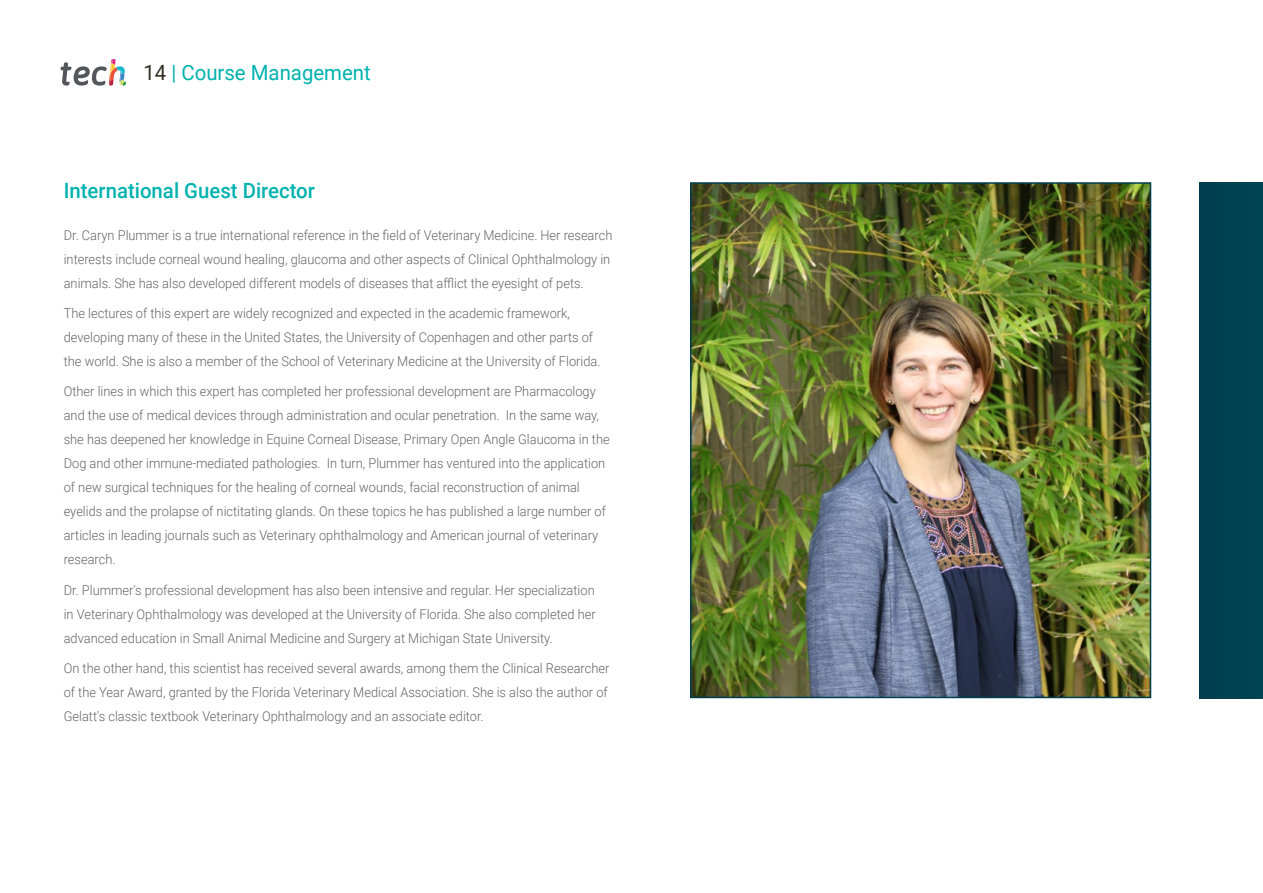
<style>
.page{position:relative;width:1263px;height:893px;background:#fff}
.page>*{position:absolute;margin:0;border:0;box-sizing:border-box;transform-origin:0 0}
.t1{font:500 21px "Roboto";color:#00b2af}
.t2{font:21px "Roboto";color:#00b2af}
.t3{font:300 13.5px/24px "Roboto";color:#656565;scale:.95 1}
.s1{color:#312e20}
</style>
<div class="page">
<img style="left:693px;top:185px;width:455px;height:510px">
<div style="left:690px;top:182px;width:461px;height:516px;border:2px solid #003d4d"></div>
<div style="left:1199px;top:182px;width:64px;height:516px;background:#00404f"></div>
<svg style="left:61px;top:59px;width:65px;height:27px"></svg>
<h1 class="t2" style="left:144px;top:57px;width:229px"><span class="s1">14</span> | Course Management</h1>
<h1 class="t1" style="left:64px;top:176px;width:253px">International Guest Director</h1>
<p class="t3" style="left:64px;top:222px;width:579px">Dr. Caryn Plummer is a true international reference in the field of Veterinary Medicine. Her research interests include corneal wound healing, glaucoma and other aspects of Clinical Ophthalmology in animals. She has also developed different models of diseases that afflict the eyesight of pets.</p>
<p class="t3" style="left:64px;top:301px;width:566px">The lectures of this expert are widely recognized and expected in the academic framework, developing many of these in the United States, the University of Copenhagen and other parts of the world. She is also a member of the School of Veterinary Medicine at the University of Florida.</p>
<p class="t3" style="left:64px;top:379px;width:576px">Other lines in which this expert has completed her professional development are Pharmacology and the use of medical devices through administration and ocular penetration. In the same way, she has deepened her knowledge in Equine Corneal Disease, Primary Open Angle Glaucoma in the Dog and other immune-mediated pathologies. In turn, Plummer has ventured into the application of new surgical techniques for the healing of corneal wounds, facial reconstruction of animal eyelids and the prolapse of nictitating glands. On these topics he has published a large number of articles in leading journals such as Veterinary ophthalmology and American journal of veterinary research.</p>
<p class="t3" style="left:64px;top:577px;width:561px;text-align:justify">Dr. Plummer's professional development has also been intensive and regular. Her specialization in Veterinary Ophthalmology was developed at the University of Florida. She also completed her advanced education in Small Animal Medicine and Surgery at Michigan State University.</p>
<p class="t3" style="left:64px;top:656px;width:576px;text-align:justify">On the other hand, this scientist has received several awards, among them the Clinical Researcher of the Year Award, granted by the Florida Veterinary Medical Association. She is also the author of Gelatt's classic textbook Veterinary Ophthalmology and an associate editor.</p>
</div>
